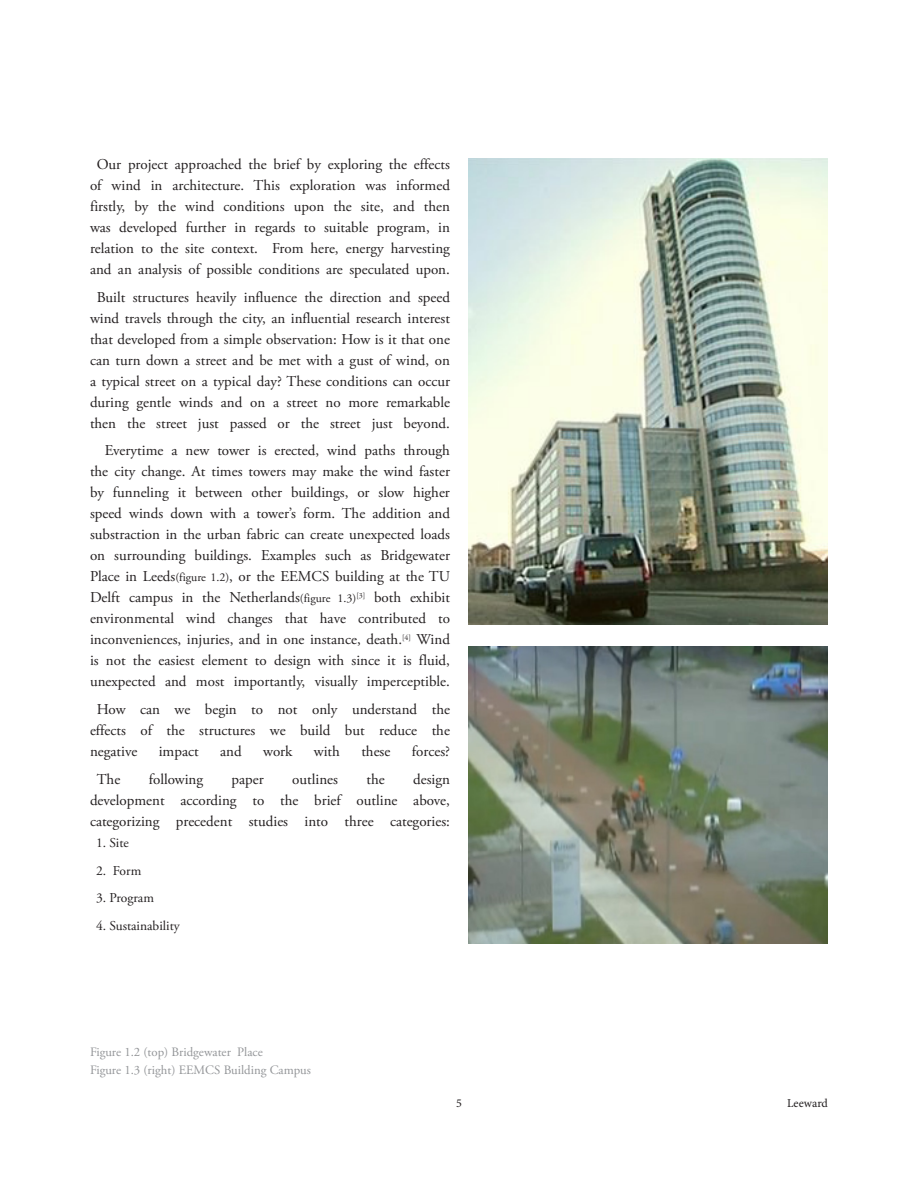
<style>
.page{position:relative;width:918px;height:1188px;background:#fff}
.page>*{position:absolute;margin:0;border:0;box-sizing:border-box;transform-origin:0 0}
.Body{font:15px/21px "Adobe Garamond Pro";color:#231f20;text-align:justify}
.Body-2{font:13.5px "Adobe Garamond Pro";letter-spacing:-.025em;color:#231f20}
.t1{font:12.75px "Adobe Garamond Pro";color:#939598}
.t2{font:12px "Minion Pro";letter-spacing:.005em;color:#231f20}
.s1{font-size:12px}
</style>
<div class="page">
<img style="left:468px;top:646px;width:360px;height:298px">
<img style="left:468px;top:158px;width:360px;height:467px">
<p class="Body" style="left:90px;top:154px;width:362px;text-align:center">Our project approached the brief by exploring the effects of wind in architecture. This exploration was informed firstly, by the wind conditions upon the site, and then was developed further in regards to suitable program, in relation to the site context. From here, energy harvesting and an analysis of possible conditions are speculated upon.</p>
<p class="Body" style="left:90px;top:287px;width:362px;text-align:center">Built structures heavily influence the direction and speed wind travels through the city, an influential research interest that developed from a simple observation: How is it that one can turn down a street and be met with a gust of wind, on a typical street on a typical day? These conditions can occur during gentle winds and on a street no more remarkable then the street just passed or the street just beyond.</p>
<p class="Body" style="left:90px;top:441px;width:362px;text-indent:15px">Everytime a new tower is erected, wind paths through the city change. At times towers may make the wind faster by funneling it between other buildings, or slow higher speed winds down with a tower’s form. The addition and substraction in the urban fabric can create unexpected loads on surrounding buildings. Examples such as Bridgewater Place in Leeds<span class="s1">(figure 1.2)</span>, or the EEMCS building at the TU Delft campus in the Netherlands<span class="s1">(figure 1.3)</span><sup>[3]</sup> both exhibit environmental wind changes that have contributed to inconveniences, injuries, and in one instance, death.<sup>[4]</sup> Wind is not the easiest element to design with since it is fluid, unexpected and most importantly, visually imperceptible.</p>
<p class="Body" style="left:90px;top:699px;width:362px;text-indent:7px">How can we begin to not only understand the effects of the structures we build but reduce the negative</p>
<p class="Body" style="left:159px;top:741px;width:41px">impact</p>
<p class="Body" style="left:220px;top:741px;width:23px">and</p>
<p class="Body" style="left:263px;top:741px;width:31px">work</p>
<p class="Body" style="left:314px;top:741px;width:28px">with</p>
<p class="Body" style="left:361px;top:741px;width:31px">these</p>
<p class="Body" style="left:412px;top:741px;width:40px">forces?</p>
<p class="Body" style="left:90px;top:769px;width:362px;text-indent:323px">design development according to the brief outline above, categorizing precedent studies into three categories:</p>
<p class="Body-2" style="left:96px;top:835px;width:34px">1. Site</p>
<p class="Body-2" style="left:96px;top:862px;width:47px">2. Form</p>
<p class="Body-2" style="left:96px;top:890px;width:60px">3. Program</p>
<p class="Body-2" style="left:96px;top:918px;width:85px">4. Sustainability</p>
<p class="Body" style="left:97px;top:769px;width:25px">The</p>
<p class="Body" style="left:149px;top:769px;width:56px">following</p>
<p class="Body" style="left:232px;top:769px;width:34px">paper</p>
<p class="Body" style="left:292px;top:769px;width:47px">outlines</p>
<p class="Body" style="left:366px;top:769px;width:20px">the</p>
<p class="t1" style="left:90px;top:1044px;width:174px">Figure 1.2 (top) Bridgewater Place</p>
<p class="t1" style="left:90px;top:1063px;width:222px">Figure 1.3 (right) EEMCS Building Campus</p>
<p class="t2" style="left:456px;top:1095px;width:7px">5</p>
<p class="t2" style="left:787px;top:1095px;width:42px">Leeward</p>
</div>
